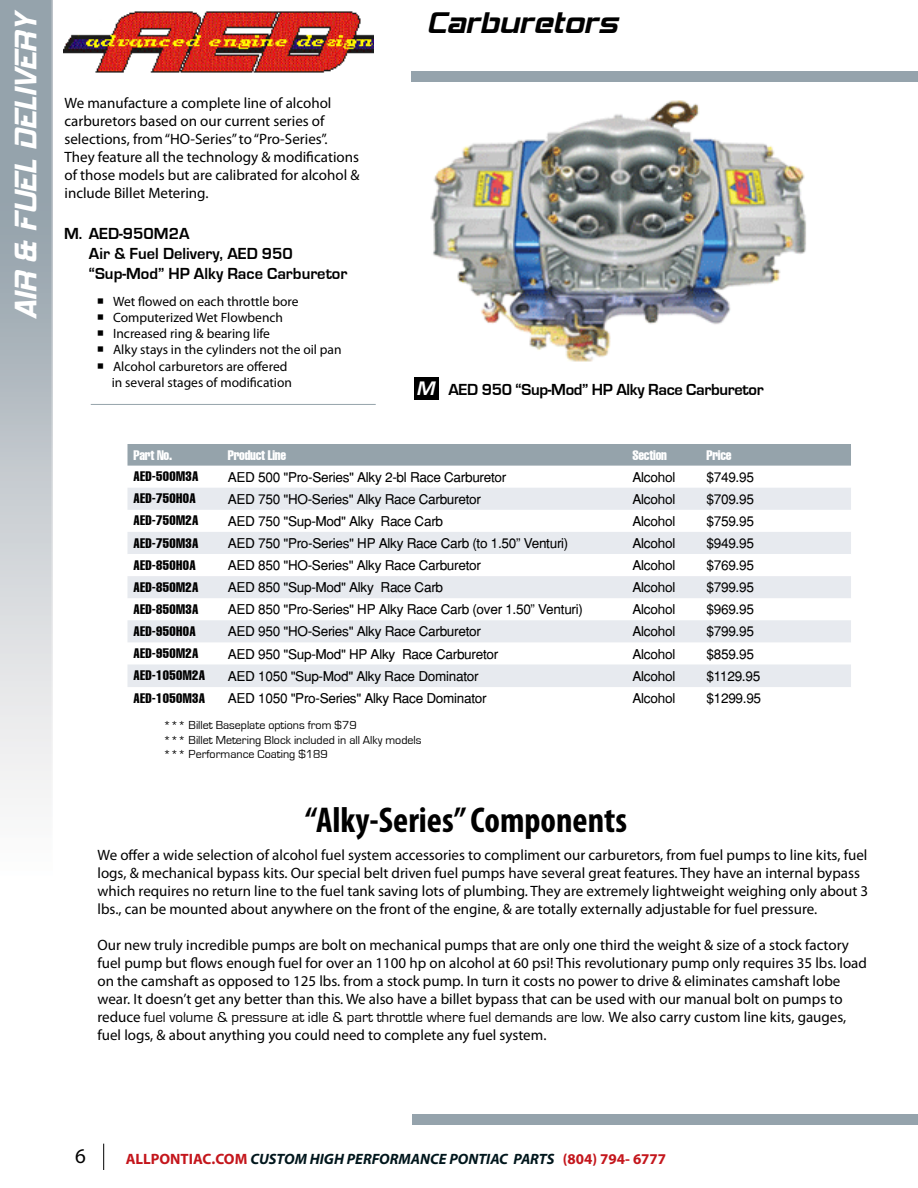
<style>
.page{position:relative;width:918px;height:1188px;background:#fff}
.page>*{position:absolute;margin:0;border:0;box-sizing:border-box;transform-origin:0 0}
.t1{font:37.5px "Hemi Head 426";color:#fff}
.t2{font:700 condensed 36px "Myriad Pro";color:#000}
.t3{font:36px "Hemi Head 426";color:#000}
.t4{font:21px "Myriad Pro";color:#000}
.t5{font:700 16.5px/19.8px "Eurostile";color:#000}
.t6{font:700 16.5px "Eurostile";letter-spacing:-.02em;color:#000}
.t7{font:15px/18px "Myriad Pro";color:#000}
.t8{font:italic 700 15px "Myriad Pro";color:#00161c}
.t9{font:13.5px "Helvetica";letter-spacing:-.02em;color:#000}
.t10{font:13.5px/16.2px "Myriad Pro";color:#000}
.t11{font:extra-condensed 13.5px "Helvetica";letter-spacing:.03em;color:#000}
.t12{font:extra-condensed 13.5px "Helvetica";letter-spacing:-.02em;color:#fff}
.t13{font:12px/14.4px "Eurostile";color:#000}
.s1{font-family:"Eurostile LT Std";font-weight:600;font-style:italic;font-size:18px;color:#fff}
.s2{font-family:"Eurostile"}
.s3{font-style:normal;color:#c4161c}
</style>
<div class="page">
<hr style="left:91px;top:404px;width:285px;height:1px;background:#95a3ab">
<svg style="left:103px;top:1144px;width:1px;height:26px"></svg>
<img style="left:412px;top:100px;width:506px;height:1015px">
<div style="left:128px;top:444px;width:723px;height:22px;background:#95a3ab"></div>
<svg style="left:128px;top:488px;width:723px;height:199px;fill:#e7eaef"></svg>
<svg style="left:128px;top:554px;width:723px;height:22px"></svg>
<div style="left:411px;top:72px;width:507px;height:10px;background:#95a3ac"></div>
<div style="left:412px;top:1115px;width:506px;height:10px;background:#95a3ac"></div>
<img style="left:63px;top:11px;width:310px;height:62px">
<div style="left:414px;top:377px;width:25px;height:23px;background:#000"></div>
<img style="left:0;top:0;width:53px;height:798px">
<p class="t1" style="left:10px;top:320px;width:312px;rotate:-90deg">AIR &amp; FUEL DELIVERY</p>
<p class="t7" style="left:64px;top:94px;width:297px">We manufacture a complete line of alcohol carburetors based on our current series of selections, from “HO-Series” to “Pro-Series”.<br>They feature all the technology &amp; modifications of those models but are calibrated for alcohol &amp; include Billet Metering.</p>
<p class="t5" style="left:89px;top:224px;width:260px;text-indent:-25px">M. AED-950M2A<br>Air &amp; Fuel Delivery, AED 950 “Sup-Mod” HP Alky Race Carburetor</p>
<p class="t10" style="left:97px;top:293px;width:203px">○ Wet flowed on each throttle bore</p>
<p class="t10" style="left:97px;top:309px;width:188px">○ Computerized Wet Flowbench</p>
<p class="t10" style="left:97px;top:325px;width:175px">○ Increased ring &amp; bearing life</p>
<p class="t10" style="left:97px;top:342px;width:246px">○ Alky stays in the cylinders not the oil pan</p>
<p class="t10" style="left:112px;top:358px;width:182px;text-indent:-15px">○ Alcohol carburetors are offered in several stages of modification</p>
<p class="t3" style="left:427px;top:8px;width:192px">Carburetors</p>
<p class="t6" style="left:416px;top:381px;width:349px"><span class="s1">M</span> AED 950 “Sup-Mod” HP Alky Race Carburetor</p>
<p class="t12" style="left:134px;top:446px;width:40px">Part No.</p>
<p class="t12" style="left:228px;top:446px;width:60px">Product Line</p>
<p class="t12" style="left:633px;top:446px;width:36px">Section</p>
<p class="t12" style="left:707px;top:446px;width:27px">Price</p>
<p class="t11" style="left:134px;top:468px;width:66px">AED-500M3A</p>
<p class="t9" style="left:228px;top:469px;width:280px">AED 500 "Pro-Series" Alky 2-bl Race Carburetor</p>
<p class="t9" style="left:633px;top:469px;width:44px">Alcohol</p>
<p class="t9" style="left:707px;top:469px;width:49px">$749.95</p>
<p class="t11" style="left:134px;top:490px;width:64px">AED-750HOA</p>
<p class="t9" style="left:228px;top:491px;width:255px">AED 750 "HO-Series" Alky Race Carburetor</p>
<p class="t9" style="left:633px;top:491px;width:44px">Alcohol</p>
<p class="t9" style="left:707px;top:491px;width:49px">$709.95</p>
<p class="t11" style="left:134px;top:512px;width:66px">AED-750M2A</p>
<p class="t9" style="left:228px;top:513px;width:217px">AED 750 "Sup-Mod" Alky Race Carb</p>
<p class="t9" style="left:633px;top:513px;width:44px">Alcohol</p>
<p class="t9" style="left:707px;top:513px;width:49px">$759.95</p>
<p class="t11" style="left:134px;top:534px;width:66px">AED-750M3A</p>
<p class="t9" style="left:228px;top:535px;width:342px">AED 750 "Pro-Series" HP Alky Race Carb (to 1.50” Venturi)</p>
<p class="t9" style="left:633px;top:535px;width:44px">Alcohol</p>
<p class="t9" style="left:707px;top:535px;width:49px">$949.95</p>
<p class="t11" style="left:134px;top:556px;width:64px">AED-850HOA</p>
<p class="t9" style="left:228px;top:557px;width:255px">AED 850 "HO-Series" Alky Race Carburetor</p>
<p class="t9" style="left:633px;top:557px;width:44px">Alcohol</p>
<p class="t9" style="left:707px;top:557px;width:49px">$769.95</p>
<p class="t11" style="left:134px;top:578px;width:66px">AED-850M2A</p>
<p class="t9" style="left:228px;top:579px;width:217px">AED 850 "Sup-Mod" Alky Race Carb</p>
<p class="t9" style="left:633px;top:579px;width:44px">Alcohol</p>
<p class="t9" style="left:707px;top:579px;width:49px">$799.95</p>
<p class="t11" style="left:134px;top:600px;width:66px">AED-850M3A</p>
<p class="t9" style="left:228px;top:601px;width:357px">AED 850 "Pro-Series" HP Alky Race Carb (over 1.50” Venturi)</p>
<p class="t9" style="left:633px;top:601px;width:44px">Alcohol</p>
<p class="t9" style="left:707px;top:601px;width:49px">$969.95</p>
<p class="t11" style="left:134px;top:623px;width:64px">AED-950HOA</p>
<p class="t9" style="left:228px;top:623px;width:255px">AED 950 "HO-Series" Alky Race Carburetor</p>
<p class="t9" style="left:633px;top:623px;width:44px">Alcohol</p>
<p class="t9" style="left:707px;top:623px;width:49px">$799.95</p>
<p class="t11" style="left:134px;top:645px;width:66px">AED-950M2A</p>
<p class="t9" style="left:228px;top:646px;width:272px">AED 950 "Sup-Mod" HP Alky Race Carburetor</p>
<p class="t9" style="left:633px;top:646px;width:44px">Alcohol</p>
<p class="t9" style="left:707px;top:646px;width:49px">$859.95</p>
<p class="t11" style="left:134px;top:667px;width:73px">AED-1050M2A</p>
<p class="t9" style="left:228px;top:668px;width:252px">AED 1050 "Sup-Mod" Alky Race Dominator</p>
<p class="t9" style="left:633px;top:668px;width:44px">Alcohol</p>
<p class="t9" style="left:707px;top:668px;width:55px">$1129.95</p>
<p class="t11" style="left:134px;top:689px;width:73px">AED-1050M3A</p>
<p class="t9" style="left:228px;top:690px;width:260px">AED 1050 "Pro-Series" Alky Race Dominator</p>
<p class="t9" style="left:633px;top:690px;width:44px">Alcohol</p>
<p class="t9" style="left:707px;top:690px;width:56px">$1299.95</p>
<p class="t13" style="left:164px;top:719px;width:259px">*** Billet Baseplate options from $79<br>*** Billet Metering Block included in all Alky models *** Performance Coating $189</p>
<p class="t2" style="left:305px;top:797px;width:323px">“Alky-Series” Components</p>
<p class="t7" style="left:98px;top:846px;width:772px">We offer a wide selection of alcohol fuel system accessories to compliment our carburetors, from fuel pumps to line kits, fuel logs, &amp; mechanical bypass kits. Our special belt driven fuel pumps have several great features. They have an internal bypass which requires no return line to the fuel tank saving lots of plumbing. They are extremely lightweight weighing only about 3 lbs., can be mounted about anywhere on the front of the engine, &amp; are totally externally adjustable for fuel pressure.</p>
<p class="t7" style="left:98px;top:936px;width:771px">Our new truly incredible pumps are bolt on mechanical pumps that are only one third the weight &amp; size of a stock factory fuel pump but flows enough fuel for over an 1100 hp on alcohol at 60 psi! This revolutionary pump only requires 35 lbs. load on the camshaft as opposed to 125 lbs. from a stock pump. In turn it costs no power to drive &amp; eliminates camshaft lobe wear. It doesn’t get any better than this. We also have a billet bypass that can be used with our manual bolt on pumps to reduce <span class="s2">fuel volume &amp; pressure at idle &amp; part throttle where fuel demands are low.</span> We also carry custom line kits, gauges, fuel logs, &amp; about anything you could need to complete any fuel system.</p>
<p class="t4" style="left:75px;top:1143px;width:12px">6</p>
<p class="t8" style="left:126px;top:1149px;width:542px"><span class="s3">ALLPONTIAC.COM</span> CUSTOM HIGH PERFORMANCE PONTIAC PARTS <span class="s3">(804) 794- 6777</span></p>
</div>
